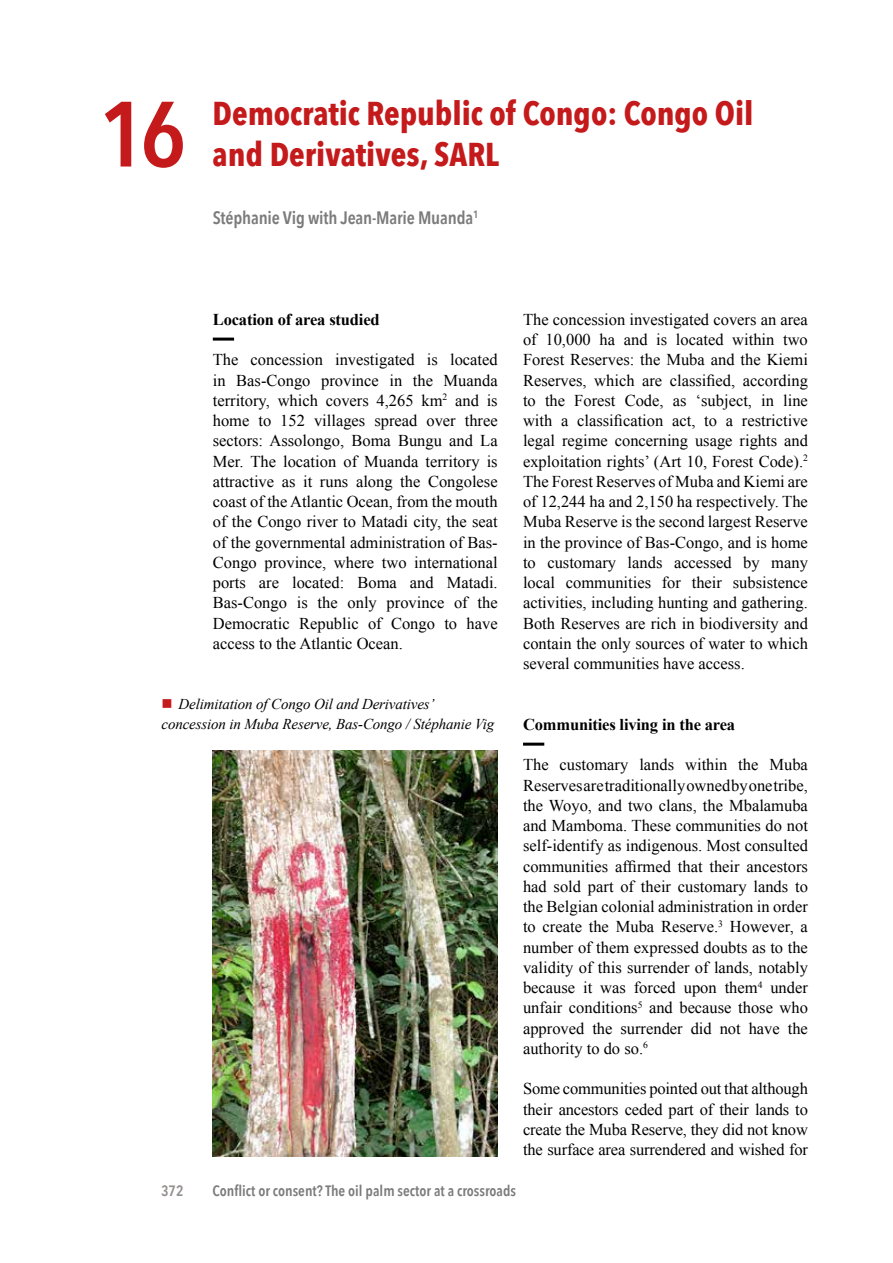
<style>
.page{position:relative;width:893px;height:1263px;background:#fff}
.page>*{position:absolute;margin:0;border:0;box-sizing:border-box;transform-origin:0 0}
.t1{font:600 91.5px "Avenir Next Condensed";color:#c51a1b}
.t2{font:700 33px "Avenir Next Condensed";color:#c51a1b}
.t3{font:600 18px "Avenir Next Condensed";letter-spacing:-.01em;color:#7c7b7b}
.t4{font:16.5px/20.2px "Times New Roman";color:#000;text-align:justify}
.t5{font:700 16.5px "Times New Roman";letter-spacing:-.01em;color:#000}
.t6{font:italic 15px/20.2px "Times New Roman";letter-spacing:-.01em;color:#000}
.t7{font:600 15px "Avenir Next Condensed";color:#7c7b7b}
.t8{font:600 15px "Avenir Next Condensed";color:#94908f}
.s1{color:#c51a1b}
</style>
<div class="page">
<hr style="left:213px;top:338px;width:21px;height:3px;background:#000">
<img style="left:212px;top:750px;width:285px;height:406px">
<hr style="left:523px;top:743px;width:21px;height:3px;background:#000">
<h1 class="t1" style="left:99px;top:79px;width:88px">16</h1>
<h2 class="t2" style="left:213px;top:94px;width:542px">Democratic Republic of Congo: Congo Oil</h2>
<h2 class="t2" style="left:213px;top:134px;width:288px">and Derivatives, SARL</h2>
<p class="t3" style="left:213px;top:206px;width:267px">Stéphanie Vig with Jean-Marie Muanda<sup>1</sup></p>
<p class="t5" style="left:213px;top:308px;width:168px">Location of area studied</p>
<p class="t4" style="left:213px;top:349px;width:286px">The concession investigated is located in Bas-Congo province in the Muanda territory, which covers 4,265 km<sup>2</sup> and is home to 152 villages spread over three sectors: Assolongo, Boma Bungu and La Mer. The location of Muanda territory is attractive as it runs along the Congolese coast of the Atlantic Ocean, from the mouth of the Congo river to Matadi city, the seat of the governmental administration of Bas-Congo province, where two international ports are located: Boma and Matadi.<br>Bas-Congo is the only province of the Democratic Republic of Congo to have access to the Atlantic Ocean.</p>
<p class="t4" style="left:523px;top:309px;width:286px">The concession investigated covers an area of 10,000 ha and is located within two Forest Reserves: the Muba and the Kiemi Reserves, which are classified, according to the Forest Code, as ‘subject, in line with a classification act, to a restrictive legal regime concerning usage rights and exploitation rights’ (Art 10, Forest Code).<sup>2<br></sup>The Forest Reserves of Muba and Kiemi are of 12,244 ha and 2,150 ha respectively. The Muba Reserve is the second largest Reserve in the province of Bas-Congo, and is home to customary lands accessed by many local communities for their subsistence activities, including hunting and gathering.<br>Both Reserves are rich in biodiversity and contain the only sources of water to which several communities have access.</p>
<p class="t6" style="left:162px;top:693px;width:334px"><span class="s1">■</span> Delimitation of Congo Oil and Derivatives’ concession in Muba Reserve, Bas-Congo / Stéphanie Vig</p>
<p class="t5" style="left:523px;top:713px;width:214px">Communities living in the area</p>
<p class="t4" style="left:523px;top:754px;width:286px">The customary lands within the Muba Reserves are traditionally owned by one tribe, the Woyo, and two clans, the Mbalamuba and Mamboma. These communities do not self-identify as indigenous. Most consulted communities affirmed that their ancestors had sold part of their customary lands to the Belgian colonial administration in order to create the Muba Reserve.<sup>3</sup> However, a number of them expressed doubts as to the validity of this surrender of lands, notably because it was forced upon them<sup>4</sup> under unfair conditions<sup>5</sup> and because those who approved the surrender did not have the authority to do so.<sup>6</sup></p>
<p class="t4" style="left:523px;top:1078px;width:286px">Some communities pointed out that although their ancestors ceded part of their lands to create the Muba Reserve, they did not know the surface area surrendered and wished for</p>
<p class="t8" style="left:161px;top:1181px;width:24px">372</p>
<p class="t7" style="left:212px;top:1181px;width:305px">Conflict or consent? The oil palm sector at a crossroads</p>
</div>
